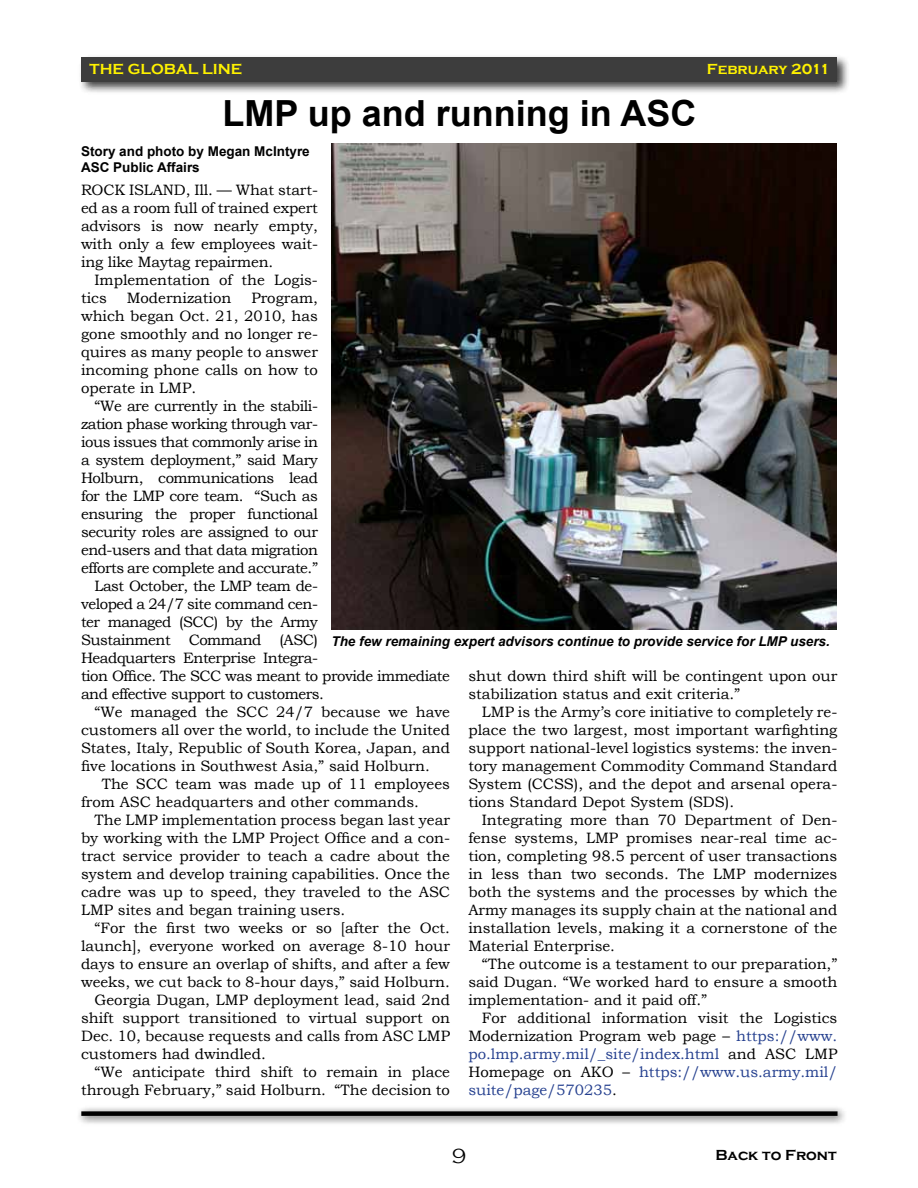
<style>
.page{position:relative;width:918px;height:1188px;background:#fff}
.page>*{position:absolute;margin:0;border:0;box-sizing:border-box;transform-origin:0 0}
.t1{font:700 36px "Arial";color:#000}
.t2{font:300 21px "Copperplate Gothic";color:#000}
.t3{font:15px/18px "Bookman Old Style";color:#000;text-align:justify}
.t4{font:15px "Bookman Old Style";letter-spacing:-.03em;color:#000}
.t5{font:700 15px "Copperplate Gothic";color:#fff200}
.t6{font:700 15px "Copperplate Gothic";color:#000}
.t7{font:italic 700 13.5px "Arial";color:#000}
.t8{font:700 13.5px/16.2px "Arial";color:#000}
.s1{color:#25408f}
</style>
<div class="page">
<div style="left:78px;top:54px;width:772px;height:41px;background:#000;opacity:.75"></div>
<div style="left:81px;top:58px;width:756px;height:24px;background:#3d3d3d"></div>
<div style="left:76px;top:1106px;width:771px;height:21px;background:#000;opacity:.75"></div>
<div style="left:81px;top:1111px;width:757px;height:5px;background:#000"></div>
<img style="left:331px;top:143px;width:506px;height:487px">
<p class="t5" style="left:90px;top:61px;width:154px">THE GLOBAL LINE</p>
<p class="t5" style="left:707px;top:61px;width:125px">February 2011</p>
<h1 class="t1" style="left:222px;top:89px;width:475px">LMP up and running in ASC</h1>
<p class="t8" style="left:81px;top:144px;width:230px">Story and photo by Megan McIntyre<br>ASC Public Affairs</p>
<p class="t3" style="left:81px;top:181px;width:238px">ROCK ISLAND, Ill. — What start&shy;ed as a room full of trained expert advisors is now nearly empty, with only a few employees wait&shy;ing like Maytag repairmen.</p>
<p class="t3" style="left:81px;top:271px;width:238px;text-indent:14px">Implementation of the Logis&shy;tics</p>
<p class="t3" style="left:127px;top:289px;width:106px">Modernization</p>
<p class="t3" style="left:81px;top:289px;width:238px;text-indent:170px">Program, which began Oct. 21, 2010, has gone smoothly and no longer re&shy;quires as many people to answer incoming phone calls on how to operate in LMP.</p>
<p class="t4" style="left:94px;top:396px;width:225px">“We are currently in the stabili-</p>
<p class="t4" style="left:81px;top:414px;width:238px">zation phase working through var-</p>
<p class="t4" style="left:81px;top:432px;width:239px">ious issues that commonly arise in</p>
<p class="t4" style="left:81px;top:450px;width:239px">a system deployment,” said Mary</p>
<p class="t4" style="left:81px;top:468px;width:239px">Holburn, communications lead</p>
<p class="t4" style="left:81px;top:486px;width:239px">for the LMP core team. “Such as</p>
<p class="t4" style="left:81px;top:504px;width:238px">ensuring the proper functional</p>
<p class="t4" style="left:81px;top:522px;width:239px">security roles are assigned to our</p>
<p class="t4" style="left:81px;top:540px;width:239px">end-users and that data migration</p>
<p class="t4" style="left:81px;top:558px;width:238px">efforts are complete and accurate.”</p>
<p class="t4" style="left:94px;top:576px;width:225px">Last October, the LMP team de-</p>
<p class="t4" style="left:81px;top:594px;width:238px">veloped a 24/7 site command cen-</p>
<p class="t4" style="left:81px;top:612px;width:239px">ter managed (SCC) by the Army</p>
<p class="t4" style="left:81px;top:630px;width:238px">Sustainment Command (ASC)</p>
<p class="t4" style="left:81px;top:648px;width:238px">Headquarters Enterprise Integra-</p>
<p class="t4" style="left:81px;top:666px;width:371px">tion Office. The SCC was meant to provide immediate</p>
<p class="t4" style="left:81px;top:684px;width:245px">and effective support to customers.</p>
<p class="t3" style="left:94px;top:703px;width:357px">“We managed the SCC 24/7 because we have</p>
<p class="t3" style="left:81px;top:721px;width:371px">customers all over the world, to include the United</p>
<p class="t3" style="left:81px;top:739px;width:370px">States, Italy, Republic of South Korea, Japan, and</p>
<p class="t3" style="left:81px;top:757px;width:350px">five locations in Southwest Asia,” said Holburn.</p>
<p class="t3" style="left:102px;top:775px;width:350px">The SCC team was made up of 11 employees</p>
<p class="t3" style="left:81px;top:793px;width:340px">from ASC headquarters and other commands.</p>
<p class="t3" style="left:94px;top:811px;width:357px">The LMP implementation process began last year</p>
<p class="t3" style="left:81px;top:829px;width:370px">by working with the LMP Project Office and a con-</p>
<p class="t3" style="left:81px;top:847px;width:370px">tract service provider to teach a cadre about the</p>
<p class="t3" style="left:81px;top:865px;width:370px">system and develop training capabilities. Once the</p>
<p class="t3" style="left:81px;top:883px;width:371px">cadre was up to speed, they traveled to the ASC</p>
<p class="t3" style="left:81px;top:901px;width:266px">LMP sites and began training users.</p>
<p class="t3" style="left:94px;top:919px;width:357px">“For the first two weeks or so [after the Oct.</p>
<p class="t3" style="left:81px;top:937px;width:371px">launch], everyone worked on average 8-10 hour</p>
<p class="t3" style="left:81px;top:955px;width:370px">days to ensure an overlap of shifts, and after a few</p>
<p class="t3" style="left:81px;top:973px;width:370px">weeks, we cut back to 8-hour days,” said Holburn.</p>
<p class="t3" style="left:94px;top:991px;width:357px">Georgia Dugan, LMP deployment lead, said 2nd</p>
<p class="t3" style="left:81px;top:1009px;width:370px">shift support transitioned to virtual support on</p>
<p class="t3" style="left:81px;top:1027px;width:370px">Dec. 10, because requests and calls from ASC LMP</p>
<p class="t3" style="left:81px;top:1045px;width:186px">customers had dwindled.</p>
<p class="t3" style="left:94px;top:1063px;width:357px">“We anticipate third shift to remain in place</p>
<p class="t3" style="left:81px;top:1081px;width:370px">through February,” said Holburn. “The decision to</p>
<p class="t7" style="left:331px;top:633px;width:500px">The few remaining expert advisors continue to provide service for LMP users.</p>
<p class="t3" style="left:468px;top:667px;width:370px">shut down third shift will be contingent upon our stabilization status and exit criteria.”</p>
<p class="t3" style="left:468px;top:703px;width:371px;text-indent:14px">LMP is the Army’s core initiative to completely re&shy;place the two largest, most important warfighting support national-level logistics systems: the inven&shy;tory management Commodity Command Standard System (CCSS), and the depot and arsenal opera&shy;tions Standard Depot System (SDS).</p>
<p class="t3" style="left:468px;top:811px;width:370px;text-indent:14px">Integrating more than 70 Department of Den&shy;fense systems, LMP promises near-real time ac&shy;tion, completing 98.5 percent of user transactions in less than two seconds. The LMP modernizes both the systems and the processes by which the Army manages its supply chain at the national and installation levels, making it a cornerstone of the Material Enterprise.</p>
<p class="t3" style="left:468px;top:955px;width:371px;text-indent:14px">“The outcome is a testament to our preparation,” said Dugan. “We worked hard to ensure a smooth implementation- and it paid off.”</p>
<p class="t3" style="left:468px;top:1009px;width:371px;text-indent:14px">For additional information visit the Logistics Modernization Program web page – <span class="s1">https://www. po.lmp.army.mil/_site/index.html</span> and ASC LMP Homepage on AKO – <span class="s1">https://www.us.army.mil/ suite/page/570235</span>.</p>
<h2 class="t2" style="left:452px;top:1144px;width:17px">9</h2>
<p class="t6" style="left:716px;top:1147px;width:123px">Back to Front</p>
</div>
